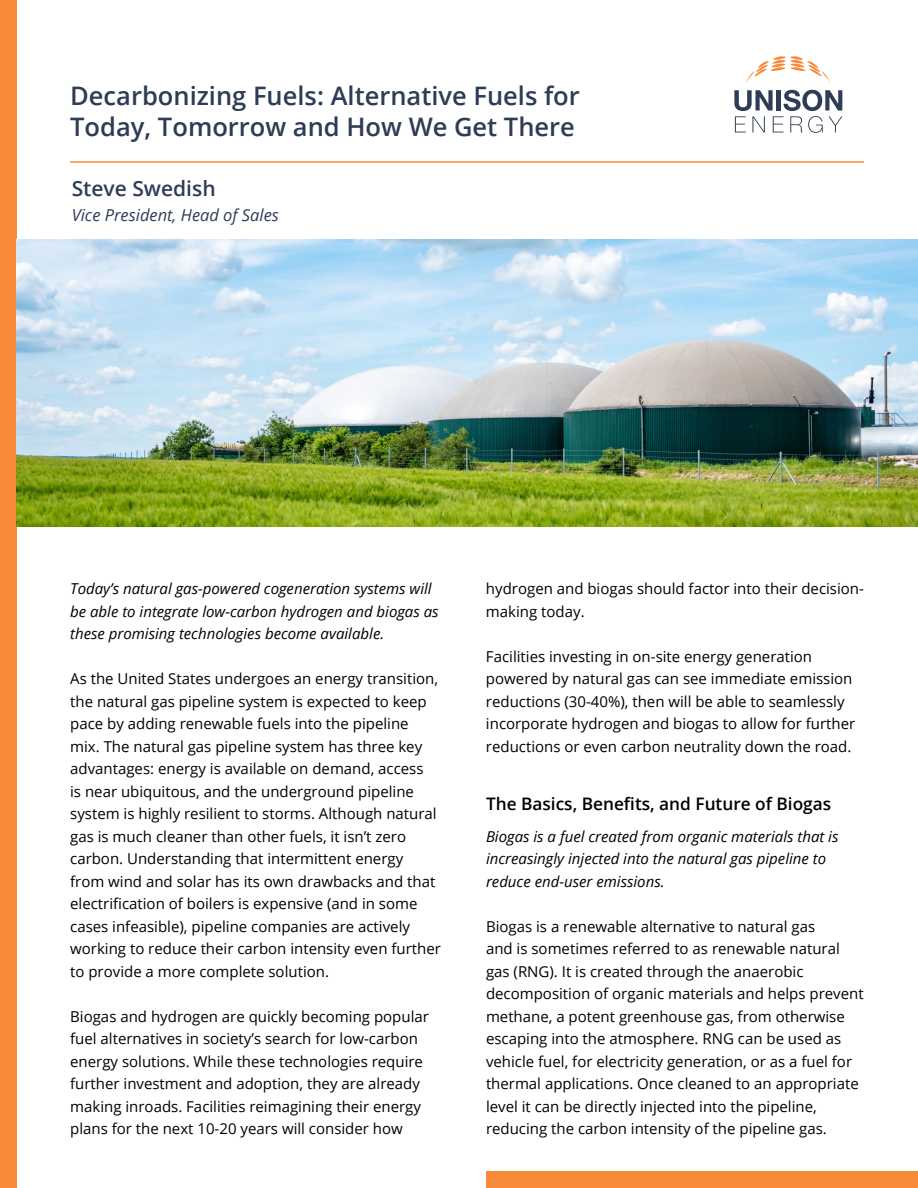
<style>
.page{position:relative;width:918px;height:1188px;background:#fff}
.page>*{position:absolute;margin:0;border:0;box-sizing:border-box;transform-origin:0 0}
.t1{font:600 25.5px/30.6px "Open Sans";color:#2e3c56}
.t2{font:600 21px "Open Sans";color:#2e3c56}
.t3{font:600 17.25px "Open Sans";color:#000}
.t4{font:italic 16.5px "Open Sans";color:#2e3c56}
.t5{font:15px/22.5px "Open Sans";color:#000}
.t6{font:italic 15px/22.5px "Open Sans";color:#000}
</style>
<div class="page">
<div style="left:486px;top:1172px;width:432px;height:16px;background:#f78a38"></div>
<div style="left:0;top:0;width:16px;height:1188px;background:#f78a38"></div>
<hr style="left:70px;top:161px;width:794px;height:2px;background:#f78a38">
<svg style="left:746px;top:56px;width:84px;height:27px"></svg>
<svg style="left:734px;top:90px;width:108px;height:43px"></svg>
<img style="left:16px;top:240px;width:902px;height:286px">
<h1 class="t1" style="left:70px;top:80px;width:511px">Decarbonizing Fuels: Alternative Fuels for<br>Today, Tomorrow and How We Get There</h1>
<h2 class="t2" style="left:72px;top:174px;width:145px">Steve Swedish</h2>
<p class="t4" style="left:72px;top:204px;width:209px">Vice President, Head of Sales</p>
<p class="t6" style="left:70px;top:577px;width:370px">Today’s natural gas-powered cogeneration systems will be able to integrate low-carbon hydrogen and biogas as these promising technologies become available.</p>
<p class="t5" style="left:70px;top:667px;width:372px">As the United States undergoes an energy transition, the natural gas pipeline system is expected to keep pace by adding renewable fuels into the pipeline mix. The natural gas pipeline system has three key advantages: energy is available on demand, access<br>is near ubiquitous, and the underground pipeline system is highly resilient to storms. Although natural gas is much cleaner than other fuels, it isn’t zero carbon. Understanding that intermittent energy from wind and solar has its own drawbacks and that electrification of boilers is expensive (and in some cases infeasible), pipeline companies are actively working to reduce their carbon intensity even further to provide a more complete solution.</p>
<p class="t5" style="left:70px;top:1004px;width:360px">Biogas and hydrogen are quickly becoming popular fuel alternatives in society’s search for low-carbon energy solutions. While these technologies require further investment and adoption, they are already making inroads. Facilities reimagining their energy plans for the next 10-20 years will consider how</p>
<p class="t5" style="left:486px;top:577px;width:380px">hydrogen and biogas should factor into their decision&shy;making today.</p>
<p class="t5" style="left:486px;top:644px;width:371px">Facilities investing in on-site energy generation powered by natural gas can see immediate emission reductions (30-40%), then will be able to seamlessly incorporate hydrogen and biogas to allow for further reductions or even carbon neutrality down the road.</p>
<p class="t3" style="left:486px;top:792px;width:347px">The Basics, Benefits, and Future of Biogas</p>
<p class="t6" style="left:486px;top:824px;width:354px">Biogas is a fuel created from organic materials that is increasingly injected into the natural gas pipeline to reduce end-user emissions.</p>
<p class="t5" style="left:486px;top:914px;width:379px">Biogas is a renewable alternative to natural gas<br>and is sometimes referred to as renewable natural gas (RNG). It is created through the anaerobic decomposition of organic materials and helps prevent methane, a potent greenhouse gas, from otherwise escaping into the atmosphere. RNG can be used as vehicle fuel, for electricity generation, or as a fuel for thermal applications. Once cleaned to an appropriate level it can be directly injected into the pipeline, reducing the carbon intensity of the pipeline gas.</p>
</div>
